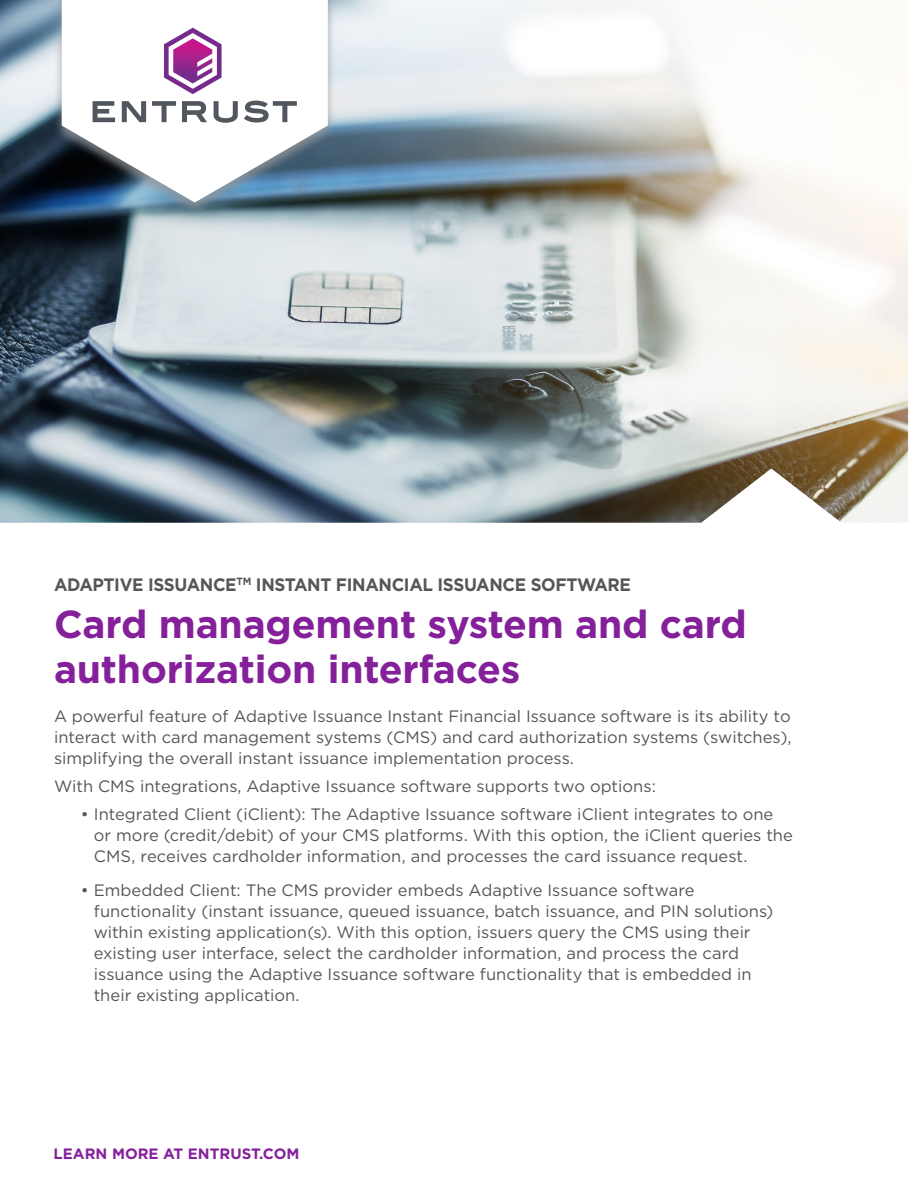
<style>
.page{position:relative;width:918px;height:1188px;background:#fff}
.page>*{position:absolute;margin:0;border:0;box-sizing:border-box;transform-origin:0 0}
.t1{font:700 39px/45px "Gotham";letter-spacing:-.005em;color:#85209b}
.t2{font:700 18px "Gotham";letter-spacing:-.02em;color:#555659;scale:.95 1}
.Bullet_copy{font:16.5px/21px "Gotham";color:#555659}
.Body_copy{font:16.5px/21px "Gotham";color:#555659;text-align:justify}
.CTA_URL_front{font:700 15px "Gotham";color:#85209b}
</style>
<div class="page">
<img style="left:0;top:0;width:908px;height:523px">
<div style="left:54px;top:0;width:282px;height:217px;background:#96989a;opacity:.75"></div>
<svg style="left:62px;top:0;width:266px;height:202px"></svg>
<svg style="left:93px;top:101px;width:22px;height:21px"></svg>
<svg style="left:122px;top:101px;width:24px;height:21px"></svg>
<svg style="left:152px;top:101px;width:24px;height:21px"></svg>
<svg style="left:182px;top:101px;width:25px;height:21px"></svg>
<svg style="left:214px;top:101px;width:24px;height:22px"></svg>
<svg style="left:244px;top:100px;width:53px;height:23px"></svg>
<svg style="left:164px;top:28px;width:58px;height:66px"></svg>
<p class="t2" style="left:54px;top:573px;width:609px">ADAPTIVE ISSUANCE<sup>TM</sup> INSTANT FINANCIAL ISSUANCE SOFTWARE</p>
<p class="t1" style="left:54px;top:602px;width:694px">Card management system and card authorization interfaces</p>
<p class="Body_copy" style="left:54px;top:705px;width:739px">A powerful feature of Adaptive Issuance Instant Financial Issuance software is its ability to interact with card management systems (CMS) and card authorization systems (switches), simplifying the overall instant issuance implementation process.</p>
<p class="Body_copy" style="left:54px;top:775px;width:603px">With CMS integrations, Adaptive Issuance software supports two options:</p>
<p class="Bullet_copy" style="left:94px;top:803px;width:701px;text-indent:-13px">• Integrated Client (iClient): The Adaptive Issuance software iClient integrates to one or more (credit/debit) of your CMS platforms. With this option, the iClient queries the<br>CMS, receives cardholder information, and processes the card issuance request.</p>
<p class="Bullet_copy" style="left:94px;top:879px;width:681px;text-indent:-13px">• Embedded Client: The CMS provider embeds Adaptive Issuance software functionality (instant issuance, queued issuance, batch issuance, and PIN solutions) within existing application(s). With this option, issuers query the CMS using their existing user interface, select the cardholder information, and process the card issuance using the Adaptive Issuance software functionality that is embedded in their existing application.</p>
<p class="CTA_URL_front" style="left:54px;top:1144px;width:247px">LEARN MORE AT ENTRUST.COM</p>
</div>
